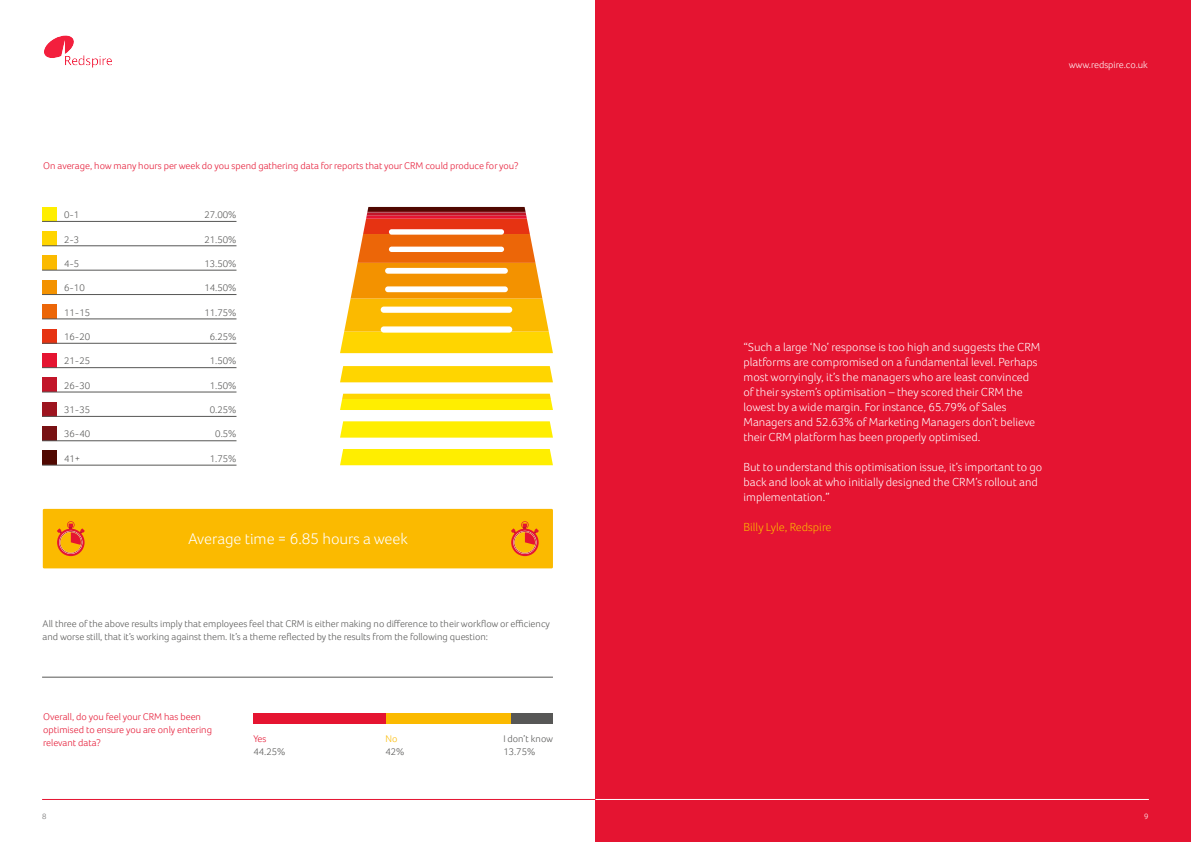
<style>
.page{position:relative;width:1191px;height:842px;background:#fff}
.page>*{position:absolute;margin:0;border:0;box-sizing:border-box;transform-origin:0 0}
.t1{font:300 16px "Foco";color:#fff}
.t2{font:300 12px/15px "Foco";color:#fff}
.t3{font:300 12px "Foco";color:#fbba00}
.t4{font:300 10px/13px "Foco";color:#575756}
.t5{font:300 10px/13px "Foco";color:#e51431}
.t6{font:300 10px "Foco";color:#fff}
.t7{font:300 10px "Foco";color:#fbba00}
.t8{font:300 8px "Foco";color:#706f6f}
.t9{font:300 8px "Foco";color:#fff}
</style>
<div class="page">
<div style="left:595px;top:0;width:596px;height:842px;background:#e51431"></div>
<div style="left:43px;top:207px;width:14px;height:14px;background:#fe0"></div>
<hr style="left:42px;top:221px;width:194px;height:1px;background:#575756">
<div style="left:43px;top:231px;width:14px;height:15px;background:#ffd500"></div>
<hr style="left:42px;top:246px;width:194px;height:1px;background:#575756">
<div style="left:43px;top:256px;width:14px;height:14px;background:#fbba00"></div>
<hr style="left:42px;top:270px;width:194px;height:1px;background:#575756">
<div style="left:43px;top:280px;width:14px;height:15px;background:#f39200"></div>
<hr style="left:42px;top:294px;width:194px;height:1px;background:#575756">
<div style="left:43px;top:304px;width:14px;height:15px;background:#ec6608"></div>
<hr style="left:42px;top:319px;width:194px;height:1px;background:#575756">
<div style="left:43px;top:329px;width:14px;height:14px;background:#e63312"></div>
<hr style="left:42px;top:343px;width:194px;height:1px;background:#575756">
<div style="left:43px;top:353px;width:14px;height:15px;background:#e51431"></div>
<hr style="left:42px;top:367px;width:194px;height:1px;background:#575756">
<div style="left:43px;top:378px;width:14px;height:14px;background:#c21529"></div>
<hr style="left:42px;top:392px;width:194px;height:1px;background:#575756">
<div style="left:43px;top:402px;width:14px;height:14px;background:#9d141f"></div>
<hr style="left:42px;top:416px;width:194px;height:1px;background:#575756">
<div style="left:43px;top:426px;width:14px;height:15px;background:#781113"></div>
<hr style="left:42px;top:441px;width:194px;height:1px;background:#575756">
<div style="left:43px;top:451px;width:14px;height:14px;background:#500801"></div>
<hr style="left:42px;top:465px;width:194px;height:1px;background:#575756">
<div style="left:43px;top:509px;width:510px;height:59px;background:#fbba00"></div>
<div style="left:57px;top:529px;width:28px;height:27px;background:#e51431;border-radius:50%"></div>
<svg style="left:57px;top:521px;width:28px;height:33px"></svg>
<svg style="left:511px;top:529px;width:27px;height:27px"></svg>
<svg style="left:511px;top:521px;width:28px;height:33px"></svg>
<div style="left:253px;top:713px;width:133px;height:10px;background:#e51431"></div>
<div style="left:386px;top:713px;width:126px;height:10px;background:#fbba00"></div>
<div style="left:512px;top:713px;width:41px;height:10px;background:#575756"></div>
<div style="left:340px;top:449px;width:213px;height:16px;background:#fe0"></div>
<svg style="left:340px;top:421px;width:213px;height:17px;background:#ffee0e"></svg>
<svg style="left:340px;top:366px;width:213px;height:16px;background:#ffd505"></svg>
<svg style="left:340px;top:394px;width:213px;height:16px;background:#ffe604"></svg>
<svg style="left:340px;top:207px;width:213px;height:146px"></svg>
<hr style="left:42px;top:677px;width:511px;height:1px;background:#575756">
<svg style="left:44px;top:35px;width:68px;height:33px"></svg>
<hr style="left:42px;top:799px;width:553px;height:1px;background:#e51431">
<hr style="left:595px;top:799px;width:553px;height:1px;background:#fff">
<p class="t5" style="left:43px;top:159px;width:477px">On average, how many hours per week do you spend gathering data for reports that your CRM could produce for you?</p>
<p class="t4" style="left:64px;top:208px;width:17px">0-1</p>
<p class="t4" style="left:64px;top:233px;width:17px">2-3</p>
<p class="t4" style="left:64px;top:257px;width:17px">4-5</p>
<p class="t4" style="left:64px;top:281px;width:22px">6-10</p>
<p class="t4" style="left:64px;top:306px;width:28px">11-15</p>
<p class="t4" style="left:64px;top:330px;width:28px">16-20</p>
<p class="t4" style="left:64px;top:354px;width:28px">21-25</p>
<p class="t4" style="left:64px;top:379px;width:28px">26-30</p>
<p class="t4" style="left:64px;top:403px;width:28px">31-35</p>
<p class="t4" style="left:64px;top:427px;width:28px">36-40</p>
<p class="t4" style="left:64px;top:452px;width:18px">41+</p>
<p class="t4" style="left:204px;top:208px;width:33px">27.00%</p>
<p class="t4" style="left:204px;top:233px;width:33px">21.50%</p>
<p class="t4" style="left:204px;top:257px;width:33px">13.50%</p>
<p class="t4" style="left:204px;top:281px;width:33px">14.50%</p>
<p class="t4" style="left:204px;top:306px;width:33px">11.75%</p>
<p class="t4" style="left:210px;top:330px;width:28px">6.25%</p>
<p class="t4" style="left:210px;top:354px;width:28px">1.50%</p>
<p class="t4" style="left:210px;top:379px;width:28px">1.50%</p>
<p class="t4" style="left:210px;top:403px;width:28px">0.25%</p>
<p class="t4" style="left:215px;top:427px;width:23px">0.5%</p>
<p class="t4" style="left:210px;top:452px;width:28px">1.75%</p>
<h1 class="t1" style="left:188px;top:530px;width:221px">Average time = 6.85 hours a week</h1>
<p class="t4" style="left:43px;top:617px;width:509px">All three of the above results imply that employees feel that CRM is either making no difference to their workflow or efficiency and worse still, that it’s working against them. It’s a theme reflected by the results from the following question:</p>
<p class="t5" style="left:43px;top:710px;width:170px">Overall, do you feel your CRM has been optimised to ensure you are only entering relevant data?</p>
<p class="t5" style="left:253px;top:732px;width:14px">Yes</p>
<p class="t4" style="left:253px;top:745px;width:33px">44.25%</p>
<p class="t7" style="left:385px;top:733px;width:13px">No</p>
<p class="t4" style="left:385px;top:745px;width:21px">42%</p>
<p class="t4" style="left:503px;top:732px;width:51px">I don’t know<br>13.75%</p>
<p class="t6" style="left:1068px;top:60px;width:81px">www.redspire.co.uk</p>
<p class="t2" style="left:743px;top:339px;width:298px">“Such a large ‘No’ response is too high and suggests the CRM platforms are compromised on a fundamental level. Perhaps most worryingly, it’s the managers who are least convinced of their system’s optimisation – they scored their CRM the lowest by a wide margin. For instance, 65.79% of Sales Managers and 52.63% of Marketing Managers don’t believe their CRM platform has been properly optimised.</p>
<p class="t2" style="left:743px;top:459px;width:300px">But to understand this optimisation issue, it’s important to go back and look at who initially designed the CRM’s rollout and implementation.”</p>
<p class="t3" style="left:743px;top:520px;width:90px">Billy Lyle, Redspire</p>
<p class="t8" style="left:42px;top:813px;width:6px">8</p>
<p class="t9" style="left:1144px;top:813px;width:6px">9</p>
</div>
